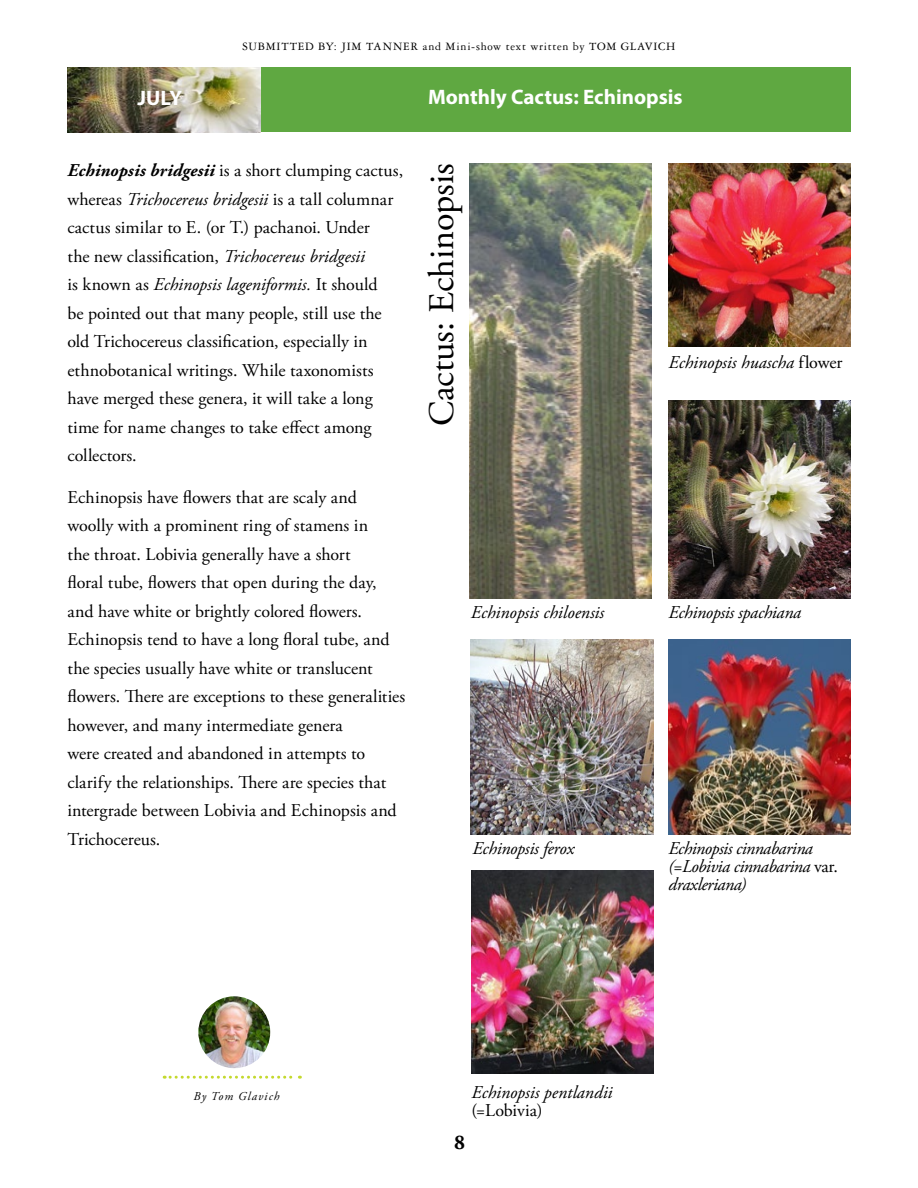
<style>
.page{position:relative;width:918px;height:1188px;background:#fff}
.page>*{position:absolute;margin:0;border:0;box-sizing:border-box;transform-origin:0 0}
.t1{font:36px "Adobe Garamond Pro";color:#000}
.t2{font:700 21px "Myriad Pro";color:#fff}
.t3{font:700 21px "Adobe Garamond Pro";color:#000}
.t4{font:18px/28.5px "Adobe Garamond Pro";color:#000}
.t5{font:italic 18px/18px "Adobe Garamond Pro";letter-spacing:-.015em;color:#000}
.t6{font:12px "Garamond Three";letter-spacing:.06em;color:#000}
.t7{font:italic 12px "Adobe Garamond Pro";letter-spacing:.09em;color:#000}
.s1{font-weight:700;font-style:italic}
.s2{font-style:italic}
.s3{font-style:normal}
</style>
<div class="page">
<div style="left:260px;top:68px;width:590px;height:64px;background:#5fa841"></div>
<img style="left:68px;top:68px;width:192px;height:65px">
<img style="left:669px;top:639px;width:181px;height:195px">
<img style="left:669px;top:163px;width:181px;height:184px">
<img style="left:471px;top:639px;width:182px;height:196px">
<img style="left:470px;top:163px;width:182px;height:435px">
<img style="left:669px;top:401px;width:181px;height:197px">
<img style="left:471px;top:870px;width:182px;height:203px">
<img style="left:198px;top:996px;width:72px;height:72px;border-radius:36px">
<svg style="left:164px;top:1076px;width:136px;height:3px"></svg>
<p class="t2" style="left:138px;top:84px;width:46px">JULY</p>
<p class="t6" style="left:242px;top:40px;width:435px">SUBMITTED BY: JIM TANNER and Mini-show text written by TOM GLAVICH</p>
<p class="t2" style="left:428px;top:83px;width:256px">Monthly Cactus: Echinopsis</p>
<p class="t4" style="left:68px;top:157px;width:337px"><span class="s1">Echinopsis bridgesii</span> is a short clumping cactus, whereas <span class="s2">Trichocereus bridgesii</span> is a tall columnar cactus similar to E. (or T.) pachanoi. Under<br>the new classification, <span class="s2">Trichocereus bridgesii<br></span>is known as <span class="s2">Echinopsis lageniformis.</span> It should<br>be pointed out that many people, still use the old Trichocereus classification, especially in ethnobotanical writings. While taxonomists have merged these genera, it will take a long time for name changes to take effect among collectors.</p>
<p class="t4" style="left:68px;top:484px;width:339px">Echinopsis have flowers that are scaly and woolly with a prominent ring of stamens in<br>the throat. Lobivia generally have a short<br>floral tube, flowers that open during the day, and have white or brightly colored flowers.<br>Echinopsis tend to have a long floral tube, and the species usually have white or translucent flowers. There are exceptions to these generalities however, and many intermediate genera<br>were created and abandoned in attempts to clarify the relationships. There are species that intergrade between Lobivia and Echinopsis and Trichocereus.</p>
<h1 class="t1" style="left:420px;top:426px;width:265px;rotate:-90deg">Cactus: Echinopsis</h1>
<p class="t5" style="left:669px;top:354px;width:175px">Echinopsis huascha <span class="s3">flower</span></p>
<p class="t5" style="left:471px;top:604px;width:135px">Echinopsis chiloensis</p>
<p class="t5" style="left:669px;top:604px;width:134px">Echinopsis spachiana</p>
<p class="t5" style="left:472px;top:840px;width:103px">Echinopsis ferox</p>
<p class="t5" style="left:669px;top:840px;width:171px">Echinopsis cinnabarina (=Lobivia cinnabarina <span class="s3">var. </span>draxleriana)</p>
<p class="t7" style="left:194px;top:1089px;width:87px">By Tom Glavich</p>
<p class="t5" style="left:471px;top:1084px;width:143px">Echinopsis pentlandii</p>
<p class="t4" style="left:471px;top:1097px;width:73px">(=Lobivia)</p>
<p class="t3" style="left:454px;top:1130px;width:12px">8</p>
</div>
